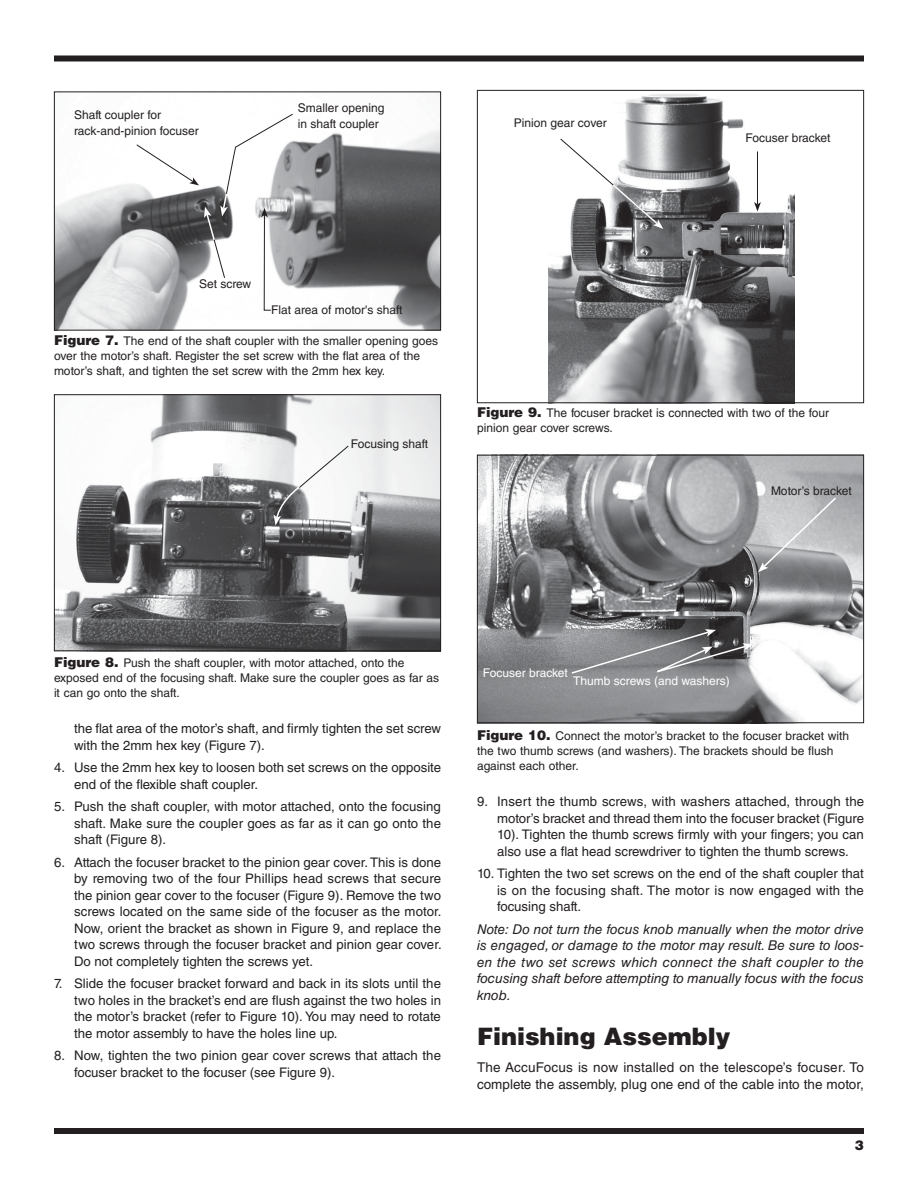
<style>
.page{position:relative;width:918px;height:1188px;background:#fff}
.page>*{position:absolute;margin:0;border:0;box-sizing:border-box;transform-origin:0 0}
.IN_Section_Head{font:900 24px "Helvetica LT Std";color:#231f20}
.IN_Body_Text{font:italic 13.5px/16.5px "Helvetica LT Std";color:#231f20;text-align:justify}
.IN_Body_Text-2{font:13.5px/16.5px "Helvetica LT Std";color:#231f20}
.t1{font:900 13.5px "Helvetica LT Std";color:#231f20}
.IN_Body_Text_Hang_In{font:13.2px/16.5px "Helvetica LT Std";color:#231f20;text-align:justify}
.IN_Caption_2{font:12px/15px "Helvetica LT Std";color:#231f20}
.IN_Body_Text-3{font:12px/16.5px "Helvetica LT Std";color:#231f20}
.IN_Body_Text-4{font:12px "Helvetica LT Std";color:#fff}
.s1{font-family:"Helvetica";font-weight:900;font-size:13.5px}
</style>
<div class="page">
<div style="left:54px;top:55px;width:810px;height:6px;background:#231f20"></div>
<div style="left:54px;top:1128px;width:810px;height:6px;background:#231f20"></div>
<img style="left:56px;top:130px;width:383px;height:199px">
<div style="left:54px;top:92px;width:387px;height:239px;border:1px solid #231f20"></div>
<img style="left:56px;top:396px;width:383px;height:253px">
<div style="left:54px;top:394px;width:387px;height:257px;border:1px solid #231f20"></div>
<svg style="left:136px;top:113px;width:158px;height:198px"></svg>
<svg style="left:274px;top:445px;width:75px;height:81px"></svg>
<img style="left:548px;top:94px;width:246px;height:307px">
<div style="left:477px;top:90px;width:387px;height:313px;border:1px solid #231f20"></div>
<hr style="left:757px;top:152px;width:1px;height:52px;background:#231f20">
<svg style="left:754px;top:202px;width:7px;height:10px"></svg>
<svg style="left:560px;top:138px;width:103px;height:91px"></svg>
<img style="left:479px;top:457px;width:383px;height:264px">
<div style="left:477px;top:455px;width:387px;height:268px;border:1px solid #231f20"></div>
<svg style="left:758px;top:496px;width:80px;height:76px;background:#b8babc"></svg>
<svg style="left:570px;top:629px;width:184px;height:50px;background:#848587"></svg>
<p class="IN_Body_Text-3" style="left:74px;top:106px;width:126px">Shaft coupler for rack-and-pinion focuser</p>
<p class="IN_Body_Text-3" style="left:298px;top:99px;width:88px">Smaller opening in shaft coupler</p>
<p class="IN_Body_Text-3" style="left:514px;top:115px;width:94px">Pinion gear cover</p>
<p class="IN_Body_Text-3" style="left:745px;top:129px;width:87px">Focuser bracket</p>
<p class="IN_Body_Text-3" style="left:199px;top:276px;width:54px">Set screw</p>
<p class="IN_Body_Text-3" style="left:271px;top:302px;width:133px">Flat area of motor's shaft</p>
<p class="IN_Caption_2" style="left:54px;top:333px;width:386px"><span class="s1">Figure 7.</span> The end of the shaft coupler with the smaller opening goes over the motor’s shaft. Register the set screw with the flat area of the motor’s shaft, and tighten the set screw with the 2mm hex key.</p>
<p class="IN_Body_Text-3" style="left:351px;top:435px;width:79px">Focusing shaft</p>
<p class="IN_Caption_2" style="left:477px;top:406px;width:354px"><span class="s1">Figure 9.</span> The focuser bracket is connected with two of the four pinion gear cover screws.</p>
<p class="IN_Body_Text-3" style="left:771px;top:482px;width:82px">Motor’s bracket</p>
<p class="IN_Caption_2" style="left:54px;top:655px;width:387px"><span class="s1">Figure 8.</span> Push the shaft coupler, with motor attached, onto the exposed end of the focusing shaft. Make sure the coupler goes as far as it can go onto the shaft.</p>
<p class="IN_Body_Text_Hang_In" style="left:74px;top:720px;width:368px">the flat area of the motor’s shaft, and firmly tighten the set screw with the 2mm hex key (Figure 7).</p>
<p class="IN_Body_Text_Hang_In" style="left:74px;top:759px;width:368px;text-indent:-20px">4. Use the 2mm hex key to loosen both set screws on the opposite end of the flexible shaft coupler.</p>
<p class="IN_Body_Text_Hang_In" style="left:74px;top:798px;width:369px;text-indent:-20px">5. Push the shaft coupler, with motor attached, onto the focusing shaft. Make sure the coupler goes as far as it can go onto the shaft (Figure 8).</p>
<p class="IN_Body_Text_Hang_In" style="left:74px;top:854px;width:369px;text-indent:-20px">6. Attach the focuser bracket to the pinion gear cover. This is done by removing two of the four Phillips head screws that secure the pinion gear cover to the focuser (Figure 9). Remove the two screws located on the same side of the focuser as the motor.<br>Now, orient the bracket as shown in Figure 9, and replace the two screws through the focuser bracket and pinion gear cover.<br>Do not completely tighten the screws yet.</p>
<p class="IN_Body_Text_Hang_In" style="left:74px;top:975px;width:368px;text-indent:-20px">7. Slide the focuser bracket forward and back in its slots until the two holes in the bracket’s end are flush against the two holes in the motor’s bracket (refer to Figure 10). You may need to rotate the motor assembly to have the holes line up.</p>
<p class="IN_Body_Text_Hang_In" style="left:74px;top:1047px;width:368px;text-indent:-20px">8. Now, tighten the two pinion gear cover screws that attach the focuser bracket to the focuser (see Figure 9).</p>
<p class="IN_Body_Text-4" style="left:483px;top:665px;width:87px">Focuser bracket</p>
<p class="IN_Body_Text-4" style="left:573px;top:674px;width:158px">Thumb screws (and washers)</p>
<p class="IN_Caption_2" style="left:477px;top:728px;width:374px"><span class="s1">Figure 10.</span> Connect the motor’s bracket to the focuser bracket with the two thumb screws (and washers). The brackets should be flush against each other.</p>
<p class="IN_Body_Text_Hang_In" style="left:497px;top:793px;width:369px;text-indent:-20px">9. Insert the thumb screws, with washers attached, through the motor’s bracket and thread them into the focuser bracket (Figure 10). Tighten the thumb screws firmly with your fingers; you can also use a flat head screwdriver to tighten the thumb screws.</p>
<p class="IN_Body_Text_Hang_In" style="left:497px;top:865px;width:368px;text-indent:-20px">10. Tighten the two set screws on the end of the shaft coupler that is on the focusing shaft. The motor is now engaged with the focusing shaft.</p>
<p class="IN_Body_Text" style="left:477px;top:921px;width:389px">Note: Do not turn the focus knob manually when the motor drive is engaged, or damage to the motor may result. Be sure to loos&shy;en the two set screws which connect the shaft coupler to the focusing shaft before attempting to manually focus with the focus knob.</p>
<h1 class="IN_Section_Head" style="left:477px;top:1021px;width:255px">Finishing Assembly</h1>
<p class="IN_Body_Text-2" style="left:477px;top:1059px;width:388px">The AccuFocus is now installed on the telescope’s focuser. To complete the assembly, plug one end of the cable into the motor,</p>
<p class="t1" style="left:855px;top:1136px;width:11px">3</p>
</div>
